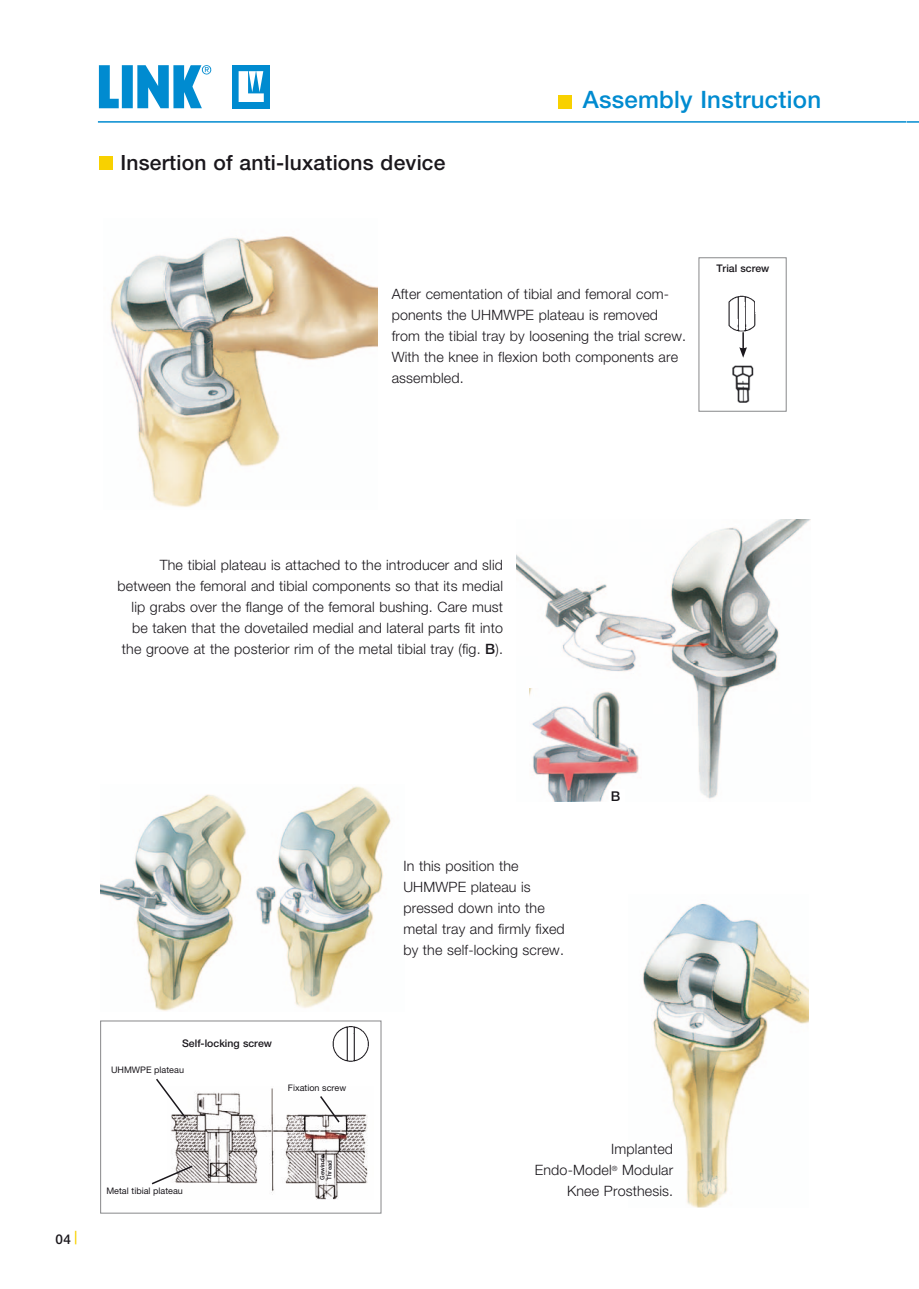
<style>
.page{position:relative;width:919px;height:1289px;background:#fff}
.page>*{position:absolute;margin:0;border:0;box-sizing:border-box;transform-origin:0 0}
.t1{font:500 24px "Helvetica Neue";letter-spacing:.01em;color:#008bd0}
.t2{font:500 21px "Helvetica Neue";letter-spacing:.01em;color:#1a171c}
.t3{font:300 14.25px/21px "Helvetica Neue";letter-spacing:.01em;color:#1a171c}
.t4{font:500 13.5px "Helvetica Neue";color:#1a171c}
.t5{font:500 10.5px "Helvetica Neue";color:#1a171c}
.t6{font:9px "Helvetica Neue";color:#1a171c}
.t7{font:500 6px/7.2px "Helvetica Neue";letter-spacing:-.005em;color:#1a171c}
.s1{font-weight:500}
.s2{font-weight:400;font-size:18px;color:#f8d100}
</style>
<div class="page">
<svg style="left:906px;top:121px;width:12px;height:2px"></svg>
<hr style="left:98px;top:121px;width:808px;height:2px;background:#008bd0">
<div style="left:558px;top:95px;width:14px;height:13px;background:#f8d100"></div>
<img style="left:110px;top:236px;width:268px;height:271px">
<div style="left:698px;top:257px;width:88px;height:154px;border:1px solid #87888a"></div>
<img style="left:728px;top:295px;width:28px;height:37px">
<img style="left:732px;top:365px;width:22px;height:38px">
<svg style="left:739px;top:332px;width:8px;height:26px"></svg>
<img style="left:516px;top:519px;width:294px;height:280px">
<img style="left:529px;top:688px;width:112px;height:113px">
<img style="left:100px;top:786px;width:291px;height:225px">
<img style="left:642px;top:903px;width:166px;height:304px">
<div style="left:99px;top:156px;width:14px;height:13px;background:#f8d100"></div>
<div style="left:609px;top:789px;width:16px;height:15px;background:#fff"></div>
<div style="left:100px;top:1020px;width:281px;height:193px;border:1px solid #87888a"></div>
<img style="left:332px;top:1026px;width:37px;height:36px">
<img style="left:170px;top:1088px;width:198px;height:111px">
<svg style="left:156px;top:1078px;width:31px;height:41px"></svg>
<svg style="left:151px;top:1164px;width:43px;height:21px"></svg>
<svg style="left:318px;top:1094px;width:23px;height:30px"></svg>
<svg style="left:99px;top:65px;width:20px;height:43px"></svg>
<div style="left:232px;top:65px;width:38px;height:43px;background:#008bd0"></div>
<svg style="left:238px;top:71px;width:26px;height:31px"></svg>
<div style="left:122px;top:65px;width:11px;height:43px;background:#008bd0"></div>
<svg style="left:137px;top:65px;width:75px;height:43px"></svg>
<h2 class="t2" style="left:120px;top:149px;width:326px">Insertion of anti-luxations device</h2>
<h1 class="t1" style="left:582px;top:85px;width:240px">Assembly Instruction</h1>
<p class="t5" style="left:716px;top:262px;width:55px">Trial screw</p>
<p class="t3" style="left:391px;top:283px;width:296px">After cementation of tibial and femoral com&shy;ponents the UHMWPE plateau is removed from the tibial tray by loosening the trial screw.<br>With the knee in flexion both components are assembled.</p>
<p class="t3" style="left:118px;top:553px;width:387px;text-align:right">The tibial plateau is attached to the introducer and slid between the femoral and tibial components so that its medial lip grabs over the flange of the femoral bushing. Care must be taken that the dovetailed medial and lateral parts fit into the groove at the posterior rim of the metal tibial tray (fig. <span class="s1">B</span>).</p>
<p class="t4" style="left:55px;top:1230px;width:24px">04<span class="s2">|</span></p>
<p class="t5" style="left:182px;top:1036px;width:91px">Self-locking screw</p>
<p class="t6" style="left:111px;top:1064px;width:74px">UHMWPE plateau</p>
<p class="t6" style="left:288px;top:1082px;width:60px">Fixation screw</p>
<p class="t6" style="left:106px;top:1185px;width:78px">Metal tibial plateau</p>
<p class="t7" style="left:318px;top:1179px;width:26px;rotate:-90deg">Gewinde<br>Thread</p>
<p class="t3" style="left:403px;top:855px;width:163px">In this position the<br>UHMWPE plateau is pressed down into the metal tray and firmly fixed by the self-locking screw.</p>
<p class="t4" style="left:610px;top:788px;width:11px">B</p>
<p class="t3" style="left:535px;top:1138px;width:140px;text-align:right">Implanted<br>Endo-Model<sup>®</sup> Modular<br>Knee Prosthesis.</p>
</div>
